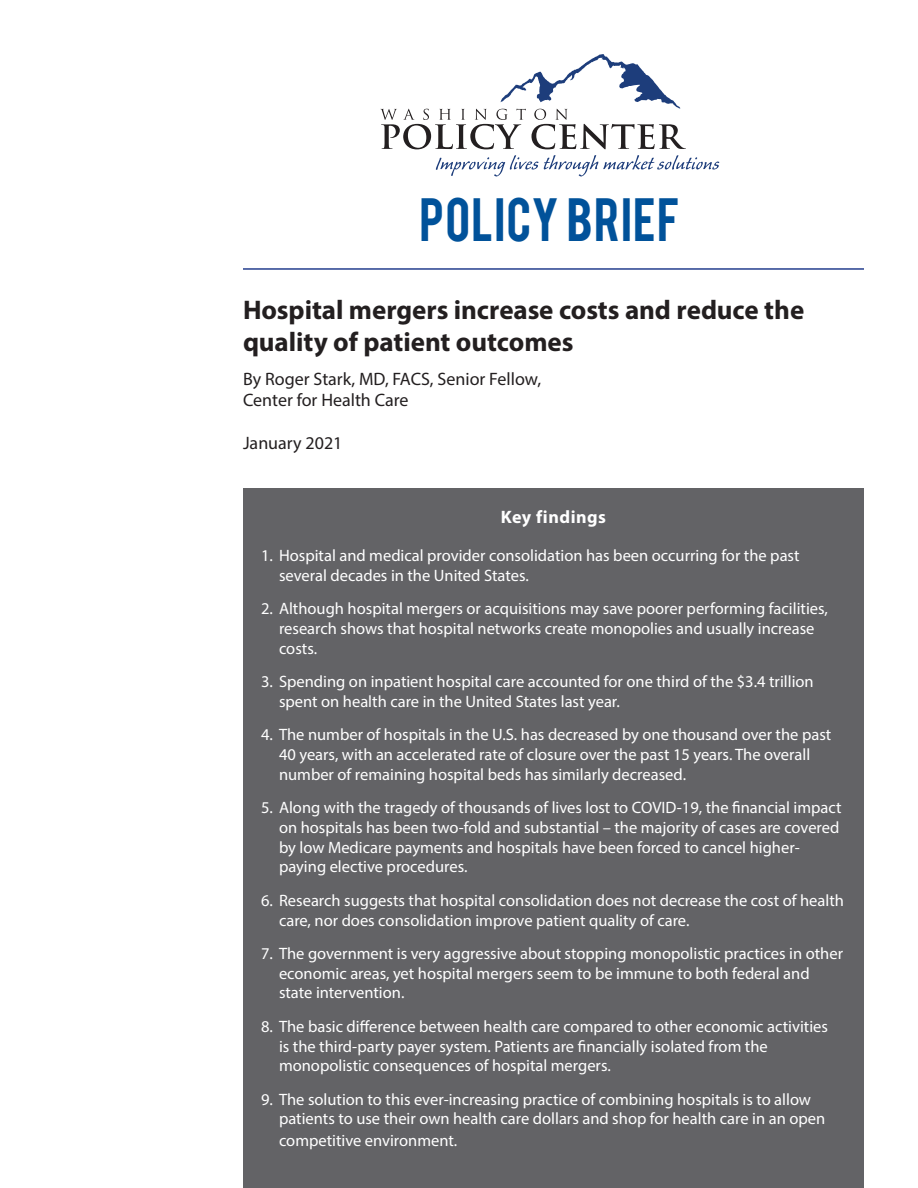
<style>
.page{position:relative;width:918px;height:1188px;background:#fff}
.page>*{position:absolute;margin:0;border:0;box-sizing:border-box;transform-origin:0 0}
.t1{font:48px "Bebas";letter-spacing:.025em;color:#01529a}
.t2{font:700 27px/32.4px "Myriad Pro";letter-spacing:-.005em;color:#231f20}
.t3{font:18px/21.6px "Myriad Pro";color:#231f20}
.t4{font:700 18px "Myriad Pro";letter-spacing:.03em;color:#fff}
.t5{font:16.5px/19.8px "Myriad Pro";color:#fff}
</style>
<div class="page">
<div style="left:243px;top:488px;width:621px;height:700px;background:#636366"></div>
<svg style="left:380px;top:54px;width:306px;height:95px"></svg>
<svg style="left:436px;top:155px;width:283px;height:22px"></svg>
<hr style="left:243px;top:268px;width:621px;height:2px;background:#253f8e">
<h1 class="t1" style="left:420px;top:185px;width:262px">POLICY BRIEF</h1>
<h2 class="t2" style="left:243px;top:292px;width:563px">Hospital mergers increase costs and reduce the quality of patient outcomes</h2>
<p class="t3" style="left:243px;top:367px;width:300px">By Roger Stark, MD, FACS, Senior Fellow,<br>Center for Health Care</p>
<p class="t3" style="left:243px;top:432px;width:101px">January 2021</p>
<p class="t4" style="left:501px;top:505px;width:107px">Key findings</p>
<p class="t5" style="left:279px;top:545px;width:522px;text-indent:-18px">1. Hospital and medical provider consolidation has been occurring for the past several decades in the United States.</p>
<p class="t5" style="left:279px;top:598px;width:550px;text-indent:-18px">2. Although hospital mergers or acquisitions may save poorer performing facilities, research shows that hospital networks create monopolies and usually increase costs.</p>
<p class="t5" style="left:279px;top:671px;width:536px;text-indent:-18px">3. Spending on inpatient hospital care accounted for one third of the $3.4 trillion spent on health care in the United States last year.</p>
<p class="t5" style="left:279px;top:724px;width:554px;text-indent:-18px">4. The number of hospitals in the U.S. has decreased by one thousand over the past<br>40 years, with an accelerated rate of closure over the past 15 years. The overall number of remaining hospital beds has similarly decreased.</p>
<p class="t5" style="left:279px;top:797px;width:564px;text-indent:-18px">5. Along with the tragedy of thousands of lives lost to COVID-19, the financial impact on hospitals has been two-fold and substantial – the majority of cases are covered by low Medicare payments and hospitals have been forced to cancel higher&shy;paying elective procedures.</p>
<p class="t5" style="left:279px;top:890px;width:567px;text-indent:-18px">6. Research suggests that hospital consolidation does not decrease the cost of health care, nor does consolidation improve patient quality of care.</p>
<p class="t5" style="left:279px;top:943px;width:566px;text-indent:-18px">7. The government is very aggressive about stopping monopolistic practices in other economic areas, yet hospital mergers seem to be immune to both federal and state intervention.</p>
<p class="t5" style="left:279px;top:1016px;width:550px;text-indent:-18px">8. The basic difference between health care compared to other economic activities is the third-party payer system. Patients are financially isolated from the monopolistic consequences of hospital mergers.</p>
<p class="t5" style="left:279px;top:1089px;width:548px;text-indent:-18px">9. The solution to this ever-increasing practice of combining hospitals is to allow patients to use their own health care dollars and shop for health care in an open</p>
<p class="t5" style="left:279px;top:1130px;width:180px">competitive environment.</p>
</div>
